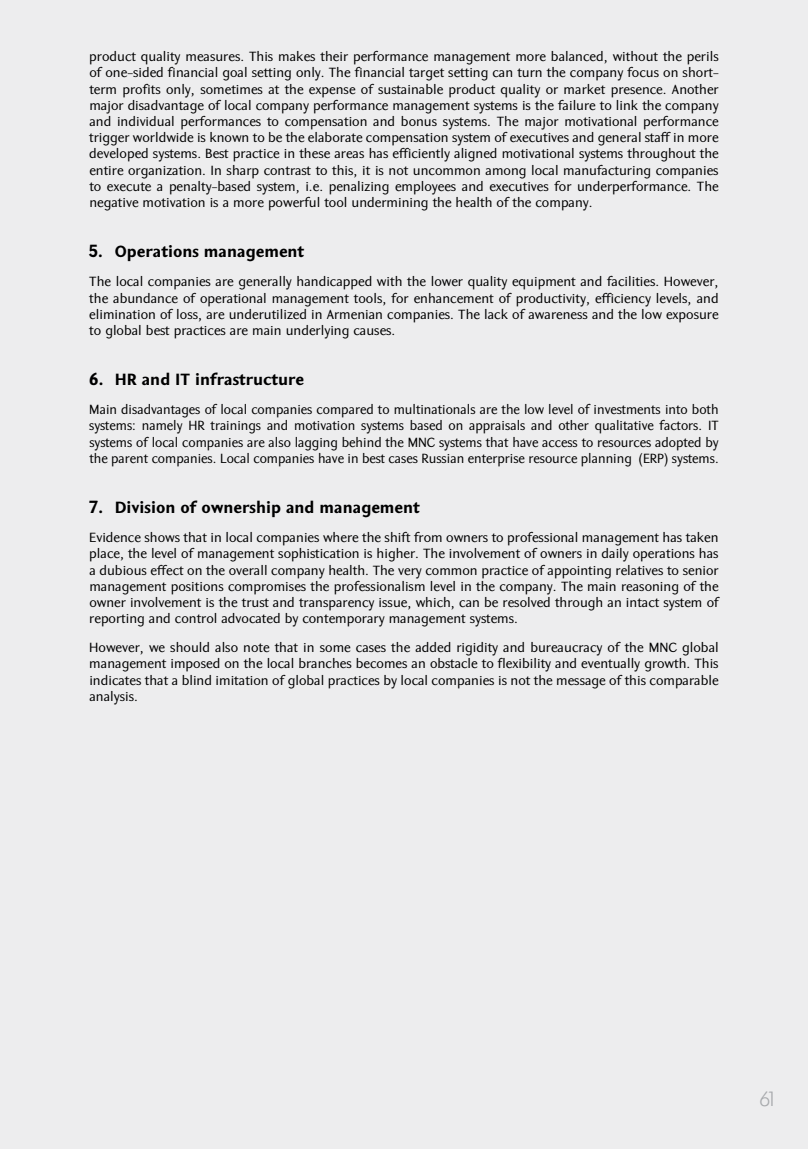
<style>
.page{position:relative;width:808px;height:1149px;background:#fff}
.page>*{position:absolute;margin:0;border:0;box-sizing:border-box;transform-origin:0 0}
.t1{font:300 22.5px "Futura";color:#a7a9ac}
.t2{font:700 16.5px "GHEA Koryun";color:#000}
.t3{font:13.5px/16.2px "GHEA Koryun";color:#000;text-align:justify}
</style>
<div class="page">
<div style="left:0;top:0;width:808px;height:1148px;background:#ededee"></div>
<p class="t3" style="left:89px;top:48px;width:631px">product quality measures. This makes their performance management more balanced, without the perils of one-sided financial goal setting only. The financial target setting can turn the company focus on short&shy;term profits only, sometimes at the expense of sustainable product quality or market presence. Another major disadvantage of local company performance management systems is the failure to link the company and individual performances to compensation and bonus systems. The major motivational performance trigger worldwide is known to be the elaborate compensation system of executives and general staff in more developed systems. Best practice in these areas has efficiently aligned motivational systems throughout the entire organization. In sharp contrast to this, it is not uncommon among local manufacturing companies to execute a penalty-based system, i.e. penalizing employees and executives for underperformance. The negative motivation is a more powerful tool undermining the health of the company.</p>
<p class="t2" style="left:89px;top:240px;width:216px">5. Operations management</p>
<p class="t3" style="left:89px;top:273px;width:631px">The local companies are generally handicapped with the lower quality equipment and facilities. However, the abundance of operational management tools, for enhancement of productivity, efficiency levels, and elimination of loss, are underutilized in Armenian companies. The lack of awareness and the low exposure to global best practices are main underlying causes.</p>
<p class="t2" style="left:89px;top:368px;width:216px">6. HR and IT infrastructure</p>
<p class="t3" style="left:89px;top:401px;width:631px">Main disadvantages of local companies compared to multinationals are the low level of investments into both systems: namely HR trainings and motivation systems based on appraisals and other qualitative factors. IT systems of local companies are also lagging behind the MNC systems that have access to resources adopted by the parent companies. Local companies have in best cases Russian enterprise resource planning (ERP) systems.</p>
<p class="t2" style="left:89px;top:496px;width:332px">7. Division of ownership and management</p>
<p class="t3" style="left:89px;top:529px;width:631px">Evidence shows that in local companies where the shift from owners to professional management has taken place, the level of management sophistication is higher. The involvement of owners in daily operations has a dubious effect on the overall company health. The very common practice of appointing relatives to senior management positions compromises the professionalism level in the company. The main reasoning of the owner involvement is the trust and transparency issue, which, can be resolved through an intact system of reporting and control advocated by contemporary management systems.</p>
<p class="t3" style="left:89px;top:639px;width:631px">However, we should also note that in some cases the added rigidity and bureaucracy of the MNC global management imposed on the local branches becomes an obstacle to flexibility and eventually growth. This indicates that a blind imitation of global practices by local companies is not the message of this comparable analysis.</p>
<h1 class="t1" style="left:760px;top:1086px;width:16px">61</h1>
</div>
